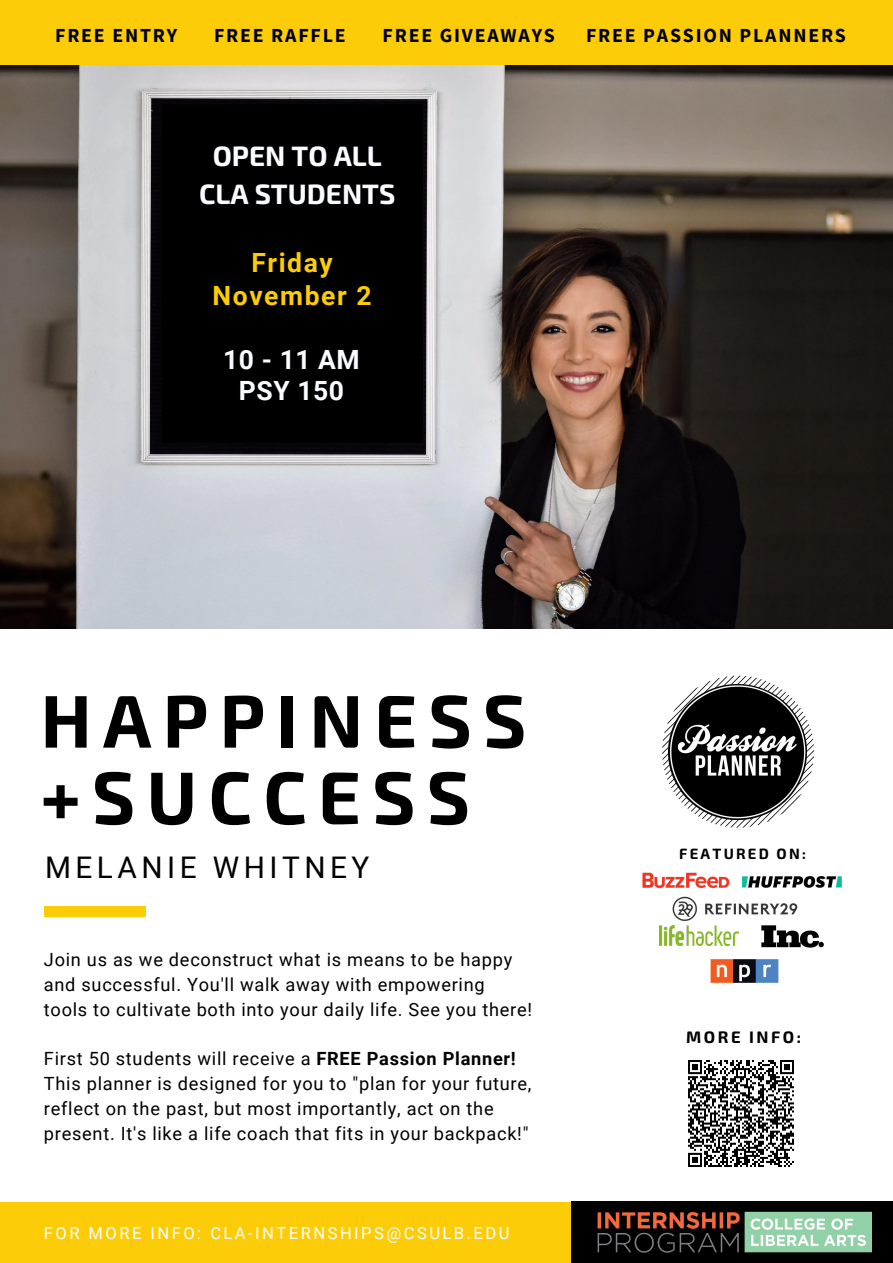
<style>
.page{position:relative;width:893px;height:1263px;background:#fff}
.page>*{position:absolute;margin:0;border:0;box-sizing:border-box;transform-origin:0 0}
.t1{font:700 74.55px/76.5px "Exo 2";letter-spacing:.15em;color:#000}
.t2{font:29.85px "Roboto";letter-spacing:.15em;color:#000}
.t3{font:700 28.05px/38.2px "Exo 2";color:#fbfcff;text-align:center}
.t4{font:700 26.55px/32.7px "Roboto";letter-spacing:.06em;color:#fccc08;text-align:center}
.t5{font:700 26.55px/31.5px "Roboto";letter-spacing:.02em;color:#fbfcff;text-align:center}
.t6{font:700 19.8px "Source Sans Pro";letter-spacing:.09em;color:#000}
.t7{font:18.15px/24.8px "Roboto";letter-spacing:.04em;color:#000}
.t8{font:700 16.65px "Exo 2";letter-spacing:.15em;color:#000}
.t9{font:16.5px "Roboto";letter-spacing:.15em;color:#fff}
.t10{font:700 15px "Exo 2";letter-spacing:.15em;color:#000}
.s1{font-weight:700}
</style>
<div class="page">
<div style="left:0;top:1201px;width:579px;height:62px;background:#fccc08"></div>
<div style="left:0;top:0;width:893px;height:65px;background:#fccc08"></div>
<img style="left:0;top:65px;width:893px;height:564px">
<div style="left:162px;top:104px;width:260px;height:338px;background:#000"></div>
<div style="left:571px;top:1201px;width:322px;height:62px;background:#000"></div>
<img style="left:597px;top:1211px;width:274px;height:42px">
<div style="left:44px;top:906px;width:101px;height:11px;background:#fccc08"></div>
<img style="left:643px;top:872px;width:87px;height:17px">
<img style="left:741px;top:876px;width:101px;height:12px">
<img style="left:671px;top:896px;width:127px;height:30px">
<img style="left:660px;top:926px;width:79px;height:20px">
<img style="left:761px;top:926px;width:62px;height:21px">
<img style="left:710px;top:959px;width:69px;height:24px">
<svg style="left:662px;top:676px;width:152px;height:152px"></svg>
<img style="left:669px;top:685px;width:137px;height:135px">
<img style="left:688px;top:1061px;width:106px;height:105px">
<p class="t6" style="left:55px;top:23px;width:124px">FREE ENTRY</p>
<p class="t6" style="left:214px;top:23px;width:133px">FREE RAFFLE</p>
<p class="t6" style="left:383px;top:23px;width:174px">FREE GIVEAWAYS</p>
<p class="t6" style="left:586px;top:23px;width:261px">FREE PASSION PLANNERS</p>
<h3 class="t3" style="left:199px;top:135px;width:198px">OPEN TO ALL<br>CLA STUDENTS</h3>
<h3 class="t4" style="left:212px;top:247px;width:161px">Friday<br>November 2</h3>
<h3 class="t5" style="left:223px;top:344px;width:138px">10 - 11 AM<br>PSY 150</h3>
<h1 class="t1" style="left:41px;top:679px;width:487px">HAPPINESS +SUCCESS</h1>
<h2 class="t2" style="left:45px;top:850px;width:326px">MELANIE WHITNEY</h2>
<p class="t7" style="left:44px;top:947px;width:490px">Join us as we deconstruct what is means to be happy and successful. You'll walk away with empowering tools to cultivate both into your daily life. See you there!</p>
<p class="t7" style="left:44px;top:1046px;width:489px">First 50 students will receive a <span class="s1">FREE Passion Planner!<br></span>This planner is designed for you to "plan for your future, reflect on the past, but most importantly, act on the present. It's like a life coach that fits in your backpack!"</p>
<p class="t9" style="left:44px;top:1223px;width:467px">FOR MORE INFO: CLA-INTERNSHIPS@CSULB.EDU</p>
<p class="t10" style="left:679px;top:844px;width:128px">FEATURED ON:</p>
<p class="t8" style="left:686px;top:1026px;width:116px">MORE INFO:</p>
</div>
